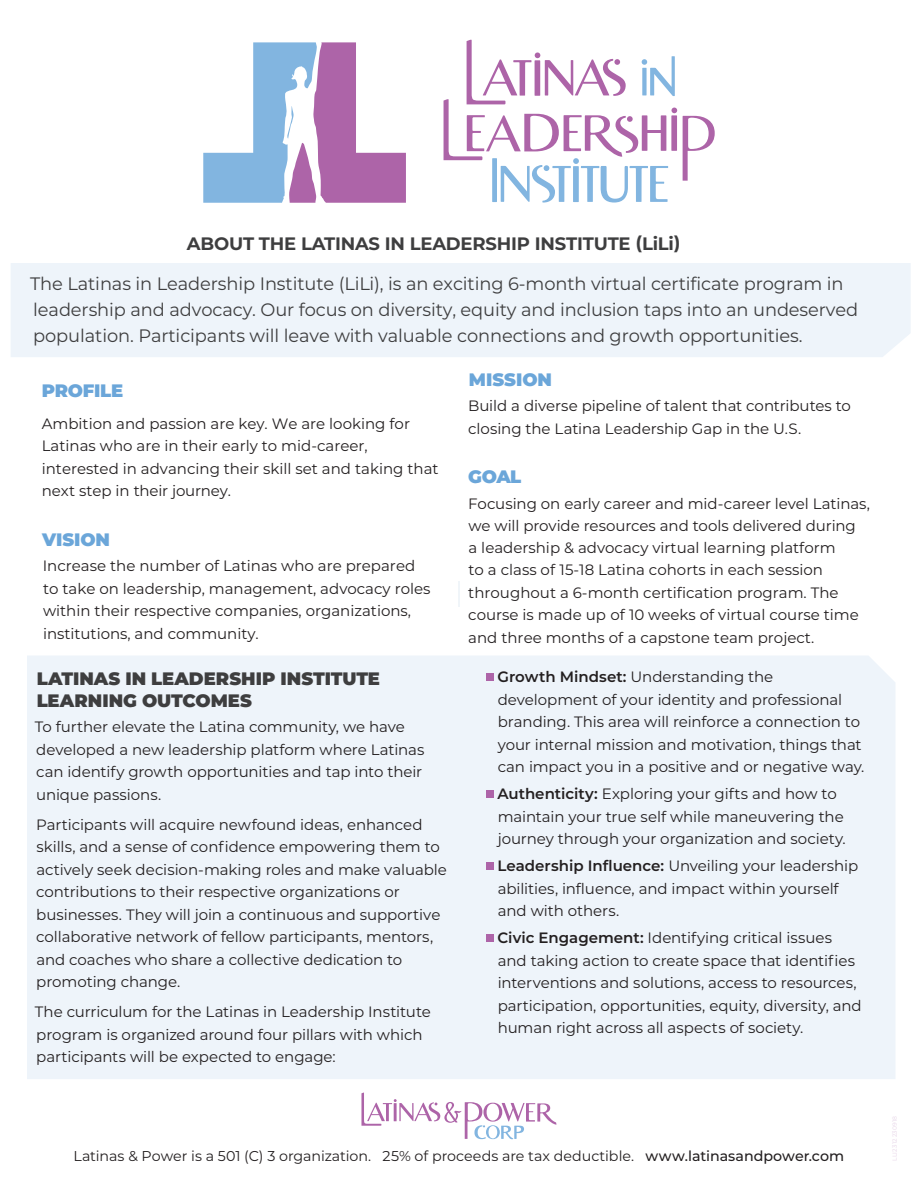
<style>
.page{position:relative;width:918px;height:1188px;background:#fff}
.page>*{position:absolute;margin:0;border:0;box-sizing:border-box;transform-origin:0 0}
.t1{font:18px/26.1px "Montserrat";letter-spacing:-.005em;color:#3e3e3f}
.t2{font:900 18px/21.6px "Montserrat";color:#3e3e3f}
.t3{font:700 18px "Montserrat";letter-spacing:-.01em;color:#3e3e3f}
.t4{font:900 18px "Montserrat";letter-spacing:-.005em;color:#6ba6d9}
.t5{font:15px/22.5px "Montserrat";color:#231f20}
.t6{font:14.25px "Montserrat";letter-spacing:-.005em;color:#231f20}
.t7{font:6px "Montserrat";letter-spacing:.025em;color:#e5d2e6}
.s1{font-weight:600}
.s2{font-weight:500}
</style>
<div class="page">
<svg style="left:361px;top:1093px;width:196px;height:46px"></svg>
<div style="left:11px;top:263px;width:900px;height:94px;background:#eef4fa"></div>
<div style="left:27px;top:656px;width:868px;height:423px;background:#eef4fa"></div>
<svg style="left:203px;top:42px;width:203px;height:161px"></svg>
<svg style="left:683px;top:116px;width:32px;height:65px"></svg>
<svg style="left:444px;top:40px;width:233px;height:163px"></svg>
<div style="left:486px;top:673px;width:8px;height:8px;background:#ad64a8"></div>
<div style="left:486px;top:790px;width:8px;height:8px;background:#ad64a8"></div>
<div style="left:486px;top:862px;width:8px;height:8px;background:#ad64a8"></div>
<div style="left:486px;top:934px;width:8px;height:8px;background:#ad64a8"></div>
<p class="t3" style="left:187px;top:230px;width:495px">ABOUT THE LATINAS IN LEADERSHIP INSTITUTE (LiLi)</p>
<p class="t1" style="left:30px;top:269px;width:830px">The Latinas in Leadership Institute (LiLi), is an exciting 6-month virtual certificate program in leadership and advocacy. Our focus on diversity, equity and inclusion taps into an undeserved population. Participants will leave with valuable connections and growth opportunities.</p>
<p class="t4" style="left:42px;top:377px;width:83px">PROFILE</p>
<p class="t5" style="left:42px;top:412px;width:398px">Ambition and passion are key. We are looking for Latinas who are in their early to mid-career, interested in advancing their skill set and taking that next step in their journey.</p>
<p class="t4" style="left:42px;top:526px;width:69px">VISION</p>
<p class="t5" style="left:43px;top:554px;width:389px">Increase the number of Latinas who are prepared to take on leadership, management, advocacy roles within their respective companies, organizations, institutions, and community.</p>
<p class="t4" style="left:469px;top:366px;width:85px">MISSION</p>
<p class="t5" style="left:468px;top:394px;width:384px">Build a diverse pipeline of talent that contributes to closing the Latina Leadership Gap in the U.S.</p>
<p class="t4" style="left:468px;top:463px;width:55px">GOAL</p>
<p class="t5" style="left:468px;top:492px;width:404px">Focusing on early career and mid-career level Latinas, we will provide resources and tools delivered during<br>a leadership &amp; advocacy virtual learning platform<br>to a class of 15-18 Latina cohorts in each session</p>
<p class="t5" style="left:468px;top:581px;width:392px">throughout a 6-month certification program. The course is made up of 10 weeks of virtual course time and three months of a capstone team project.</p>
<p class="t2" style="left:37px;top:667px;width:345px">LATINAS IN LEADERSHIP INSTITUTE<br>LEARNING OUTCOMES</p>
<p class="t5" style="left:35px;top:715px;width:391px">To further elevate the Latina community, we have developed a new leadership platform where Latinas can identify growth opportunities and tap into their unique passions.</p>
<p class="t5" style="left:36px;top:813px;width:412px">Participants will acquire newfound ideas, enhanced skills, and a sense of confidence empowering them to actively seek decision-making roles and make valuable contributions to their respective organizations or businesses. They will join a continuous and supportive collaborative network of fellow participants, mentors, and coaches who share a collective dedication to promoting change.</p>
<p class="t5" style="left:35px;top:1000px;width:398px">The curriculum for the Latinas in Leadership Institute program is organized around four pillars with which participants will be expected to engage:</p>
<p class="t5" style="left:497px;top:665px;width:368px"><span class="s1">Growth Mindset:</span> Understanding the development of your identity and professional branding. This area will reinforce a connection to your internal mission and motivation, things that can impact you in a positive and or negative way.</p>
<p class="t5" style="left:497px;top:782px;width:350px"><span class="s1">Authenticity:</span> Exploring your gifts and how to maintain your true self while maneuvering the journey through your organization and society.</p>
<p class="t5" style="left:497px;top:854px;width:362px"><span class="s1">Leadership Influence:</span> Unveiling your leadership abilities, influence, and impact within yourself and with others.</p>
<p class="t5" style="left:497px;top:926px;width:366px"><span class="s1">Civic Engagement:</span> Identifying critical issues and taking action to create space that identifies interventions and solutions, access to resources, participation, opportunities, equity, diversity, and human right across all aspects of society.</p>
<p class="t6" style="left:73px;top:1146px;width:772px">Latinas &amp; Power is a 501 (C) 3 organization. 25% of proceeds are tax deductible. <span class="s2">www.latinasandpower.com</span></p>
<p class="t7" style="left:891px;top:1161px;width:47px;rotate:-90deg">LLI2312 230918</p>
</div>
